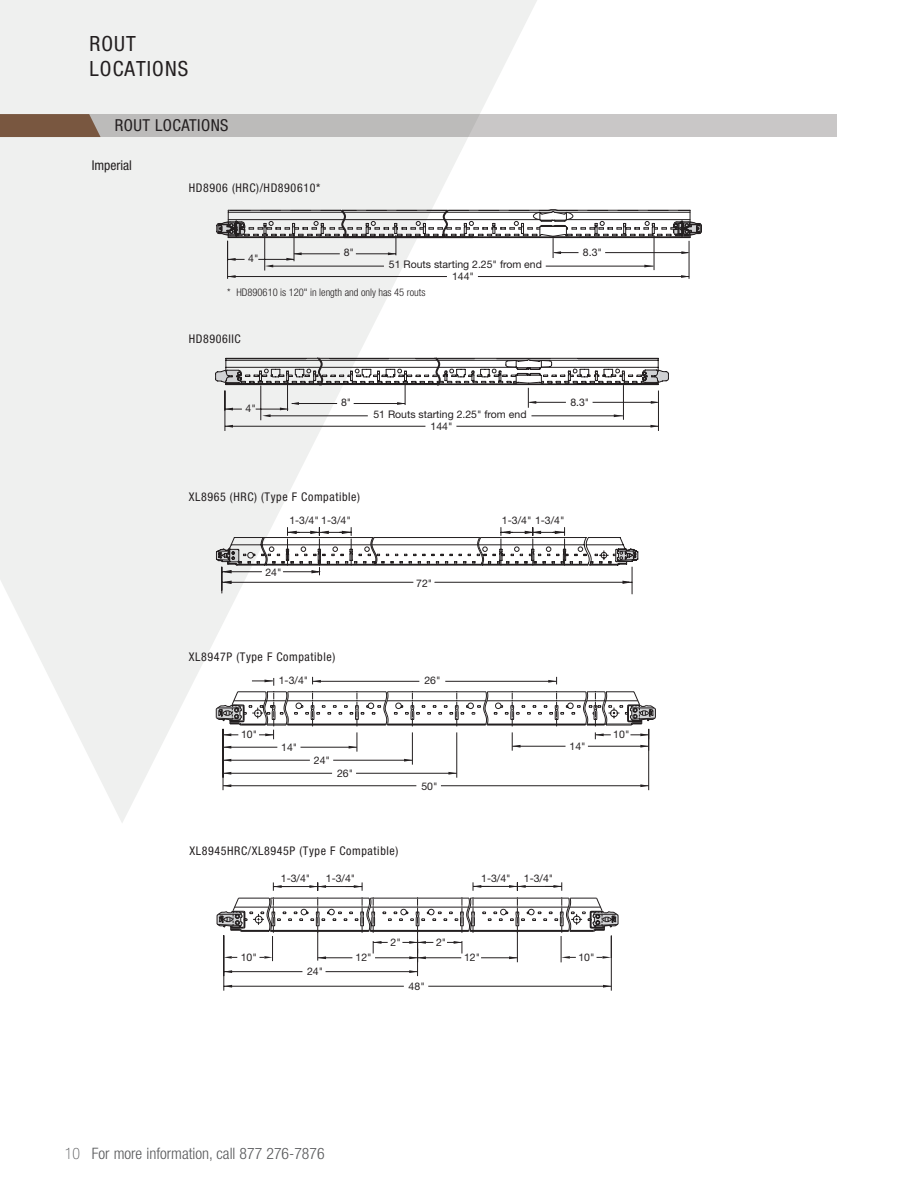
<style>
.page{position:relative;width:918px;height:1188px;background:#fff}
.page>*{position:absolute;margin:0;border:0;box-sizing:border-box;transform-origin:0 0}
.t1{font:condensed 21px/25.2px "Helvetica Neue LT Std";letter-spacing:.05em;color:#231f20}
.t2{font:condensed 16.5px "Helvetica Neue LT Std";letter-spacing:.025em;color:#231f20}
.t3{font:300 condensed 15.75px "Helvetica Neue LT Std";color:#57585a}
.t4{font:100 condensed 15.75px "Helvetica Neue LT Std";color:#57585a}
.t5{font:condensed 13.5px "Helvetica Neue LT Std";color:#231f20}
.Bullets_09{font:condensed 12px "Helvetica Neue LT Std";letter-spacing:.05em;color:#231f20}
.Notes_etc__09{font:condensed 12px "Helvetica Neue LT Std";letter-spacing:.05em;color:#231f20}
.t6{font:10.5px/12.5px "Helvetica Neue LT Std";color:#231f20;text-align:center}
.Notes_etc__09-2{font:300 condensed 10.5px "Helvetica Neue LT Std";color:#231f20}
</style>
<div class="page">
<svg style="left:0;top:0;width:544px;height:823px;fill:#eff0ef"></svg>
<svg style="left:101px;top:114px;width:736px;height:23px;background:#c2c0c0"></svg>
<svg style="left:0;top:114px;width:101px;height:23px;background:#7d5d47"></svg>
<svg style="left:215px;top:527px;width:424px;height:67px"></svg>
<hr style="left:292px;top:818px;width:44px;height:1px;background:#231f20">
<svg style="left:292px;top:814px;width:17px;height:5px"></svg>
<svg style="left:215px;top:677px;width:441px;height:125px"></svg>
<hr style="left:228px;top:276px;width:219px;height:1px;background:#231f20">
<hr style="left:227px;top:241px;width:1px;height:38px;background:#231f20">
<hr style="left:264px;top:236px;width:1px;height:35px;background:#231f20">
<hr style="left:478px;top:276px;width:211px;height:1px;background:#231f20">
<hr style="left:689px;top:241px;width:1px;height:38px;background:#231f20">
<svg style="left:681px;top:275px;width:8px;height:3px"></svg>
<svg style="left:227px;top:275px;width:9px;height:3px"></svg>
<svg style="left:216px;top:209px;width:486px;height:58px"></svg>
<hr style="left:654px;top:235px;width:1px;height:35px;background:#231f20">
<hr style="left:225px;top:426px;width:200px;height:1px;background:#231f20">
<hr style="left:225px;top:391px;width:1px;height:40px;background:#231f20">
<hr style="left:261px;top:386px;width:1px;height:34px;background:#231f20">
<hr style="left:456px;top:426px;width:202px;height:1px;background:#231f20">
<hr style="left:658px;top:391px;width:1px;height:40px;background:#231f20">
<svg style="left:650px;top:425px;width:8px;height:3px"></svg>
<svg style="left:225px;top:425px;width:8px;height:3px"></svg>
<hr style="left:623px;top:385px;width:1px;height:35px;background:#231f20">
<svg style="left:215px;top:352px;width:454px;height:65px"></svg>
<hr style="left:291px;top:1187px;width:255px;height:1px;background:#231f20">
<hr style="left:432px;top:1187px;width:145px;height:1px;background:#231f20">
<svg style="left:216px;top:882px;width:403px;height:109px"></svg>
<p class="t1" style="left:90px;top:31px;width:100px">ROUT<br>LOCATIONS</p>
<p class="t2" style="left:115px;top:116px;width:115px">ROUT LOCATIONS</p>
<p class="t5" style="left:92px;top:157px;width:42px">Imperial</p>
<p class="Notes_etc__09" style="left:189px;top:181px;width:133px">HD8906 (HRC)/HD890610*</p>
<p class="t6" style="left:248px;top:252px;width:12px">4"</p>
<p class="t6" style="left:344px;top:246px;width:12px">8"</p>
<p class="t6" style="left:583px;top:246px;width:21px">8.3"</p>
<p class="t6" style="left:389px;top:258px;width:155px">51 Routs starting 2.25" from end<br>144"</p>
<p class="Notes_etc__09-2" style="left:227px;top:286px;width:200px">* HD890610 is 120" in length and only has 45 routs</p>
<p class="Notes_etc__09" style="left:189px;top:332px;width:54px">HD8906IIC</p>
<p class="t6" style="left:246px;top:402px;width:12px">4"</p>
<p class="t6" style="left:431px;top:408px;width:98px;text-align:left;text-indent:-57px">51 Routs starting 2.25" from end<br>144"</p>
<p class="Bullets_09" style="left:189px;top:490px;width:173px">XL8965 (HRC) (Type F Compatible)</p>
<p class="t6" style="left:570px;top:396px;width:21px">8.3"</p>
<p class="t6" style="left:289px;top:514px;width:63px">1-3/4" 1-3/4"</p>
<p class="t6" style="left:502px;top:514px;width:64px">1-3/4" 1-3/4"</p>
<p class="t6" style="left:265px;top:566px;width:18px">24"</p>
<p class="t6" style="left:416px;top:577px;width:18px">72"</p>
<p class="Bullets_09" style="left:189px;top:650px;width:148px">XL8947P (Type F Compatible)</p>
<p class="t6" style="left:279px;top:674px;width:31px">1-3/4"</p>
<p class="t6" style="left:424px;top:674px;width:18px">26"</p>
<p class="t6" style="left:241px;top:728px;width:18px">10"</p>
<p class="t6" style="left:613px;top:728px;width:18px">10"</p>
<p class="t6" style="left:281px;top:741px;width:18px">14"</p>
<p class="t6" style="left:570px;top:740px;width:18px">14"</p>
<p class="t6" style="left:314px;top:754px;width:18px">24"</p>
<p class="t6" style="left:337px;top:767px;width:18px">26"</p>
<p class="t6" style="left:421px;top:780px;width:18px">50"</p>
<p class="t6" style="left:330px;top:837px;width:18px">24"</p>
<p class="Bullets_09" style="left:189px;top:844px;width:210px">XL8945HRC/XL8945P (Type F Compatible)</p>
<p class="t6" style="left:281px;top:872px;width:31px">1-3/4"</p>
<p class="t6" style="left:326px;top:872px;width:31px">1-3/4"</p>
<p class="t6" style="left:481px;top:872px;width:74px">1-3/4" 1-3/4"</p>
<p class="t6" style="left:389px;top:933px;width:18px">12"</p>
<p class="t6" style="left:391px;top:936px;width:12px">2"</p>
<p class="t6" style="left:436px;top:936px;width:12px">2"</p>
<p class="t6" style="left:241px;top:951px;width:18px">10"</p>
<p class="t6" style="left:356px;top:951px;width:18px">12"</p>
<p class="t6" style="left:464px;top:951px;width:18px">12"</p>
<p class="t6" style="left:578px;top:951px;width:18px">10"</p>
<p class="t6" style="left:307px;top:965px;width:18px">24"</p>
<p class="t6" style="left:409px;top:980px;width:18px">48"</p>
<p class="t4" style="left:65px;top:1145px;width:17px">10</p>
<p class="t3" style="left:92px;top:1145px;width:234px">For more information, call 877 276-7876</p>
</div>
